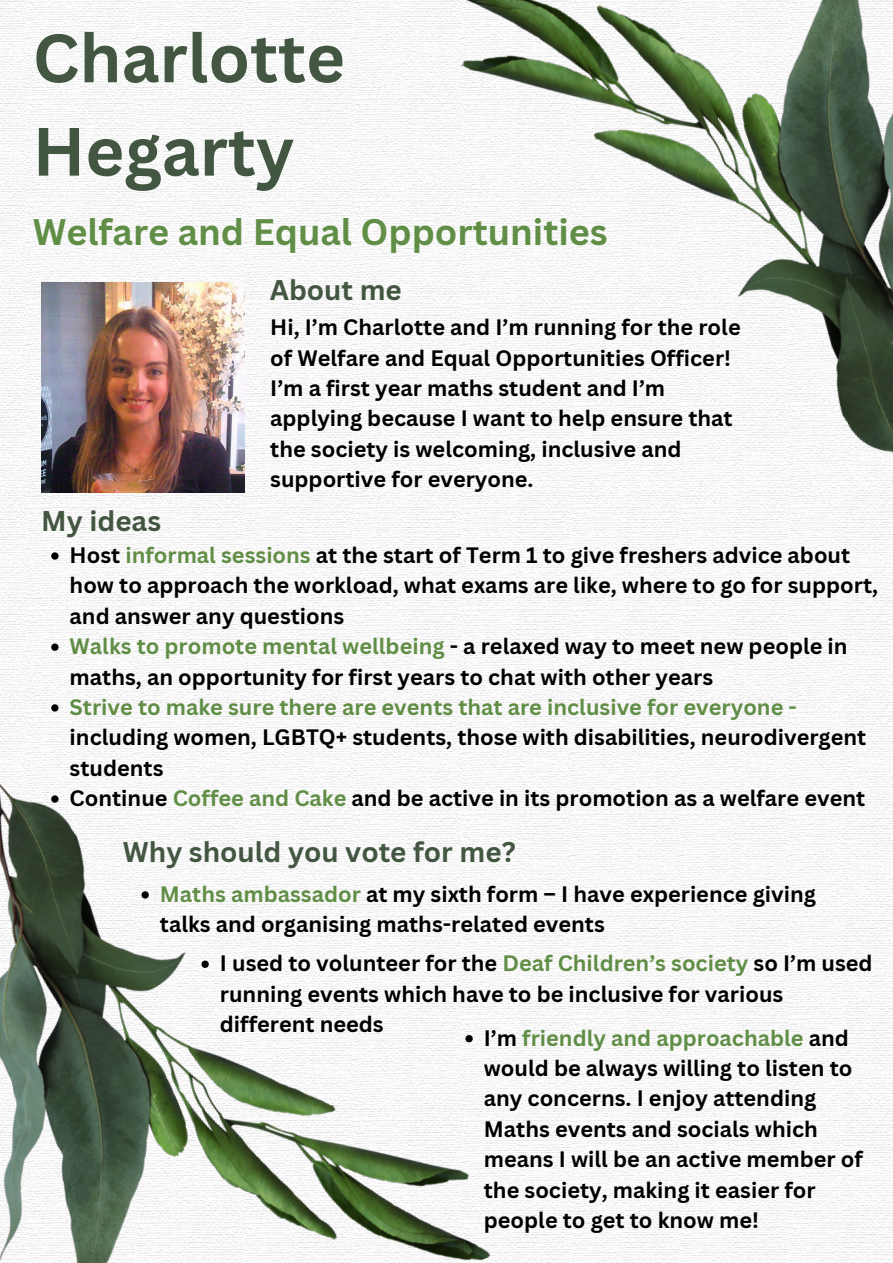
<style>
.page{position:relative;width:893px;height:1263px;background:#fff}
.page>*{position:absolute;margin:0;border:0;box-sizing:border-box;transform-origin:0 0}
.t1{font:700 66.75px/93.4px "Canva Sans";color:#425641}
.t2{font:700 36px "Canva Sans";color:#618e46}
.t3{font:700 27.75px "Canva Sans";color:#425641}
.t4{font:700 21.75px/30.4px "Canva Sans";color:#000}
.s1{color:#618e46}
</style>
<div class="page">
<img style="left:0;top:0;width:893px;height:1263px">
<img style="left:0;top:651px;width:500px;height:612px">
<img style="left:432px;top:0;width:461px;height:595px">
<img style="left:41px;top:282px;width:203px;height:210px">
<svg style="left:51px;top:552px;width:8px;height:8px"></svg>
<svg style="left:51px;top:643px;width:8px;height:8px"></svg>
<svg style="left:51px;top:704px;width:8px;height:7px"></svg>
<svg style="left:51px;top:795px;width:8px;height:8px"></svg>
<svg style="left:141px;top:891px;width:8px;height:7px"></svg>
<svg style="left:465px;top:1035px;width:8px;height:7px"></svg>
<svg style="left:201px;top:960px;width:8px;height:8px"></svg>
<h1 class="t1" style="left:33px;top:10px;width:314px">Charlotte<br>Hegarty</h1>
<p class="t2" style="left:33px;top:207px;width:576px">Welfare and Equal Opportunities</p>
<h2 class="t3" style="left:270px;top:270px;width:134px">About me</h2>
<h3 class="t3" style="left:41px;top:501px;width:121px">My ideas</h3>
<p class="t4" style="left:270px;top:312px;width:472px">Hi, I’m Charlotte and I’m running for the role of Welfare and Equal Opportunities Officer!<br>I’m a first year maths student and I’m applying because I want to help ensure that the society is welcoming, inclusive and supportive for everyone.</p>
<h4 class="t4" style="left:70px;top:539px;width:810px">Host <span class="s1">informal sessions</span> at the start of Term 1 to give freshers advice about how to approach the workload, what exams are like, where to go for support, and answer any questions</h4>
<h3 class="t4" style="left:70px;top:630px;width:779px"><span class="s1">Walks to promote mental wellbeing</span> - a relaxed way to meet new people in maths, an opportunity for first years to chat with other years</h3>
<p class="t4" style="left:70px;top:691px;width:798px"><span class="s1">Strive to make sure there are events that are inclusive for everyone - </span>including women, LGBTQ+ students, those with disabilities, neurodivergent students</p>
<p class="t4" style="left:70px;top:782px;width:797px">Continue <span class="s1">Coffee and Cake</span> and be active in its promotion as a welfare event</p>
<p class="t3" style="left:123px;top:832px;width:394px">Why should you vote for me?</p>
<p class="t4" style="left:160px;top:878px;width:657px"><span class="s1">Maths ambassador</span> at my sixth form – I have experience giving talks and organising maths-related events</p>
<h3 class="t4" style="left:220px;top:948px;width:654px">I used to volunteer for the <span class="s1">Deaf Children’s society</span> so I’m used running events which have to be inclusive for various different needs</h3>
<p class="t4" style="left:484px;top:1022px;width:380px">I’m <span class="s1">friendly and approachable</span> and would be always willing to listen to any concerns. I enjoy attending<br>Maths events and socials which means I will be an active member of the society, making it easier for people to get to know me!</p>
</div>
